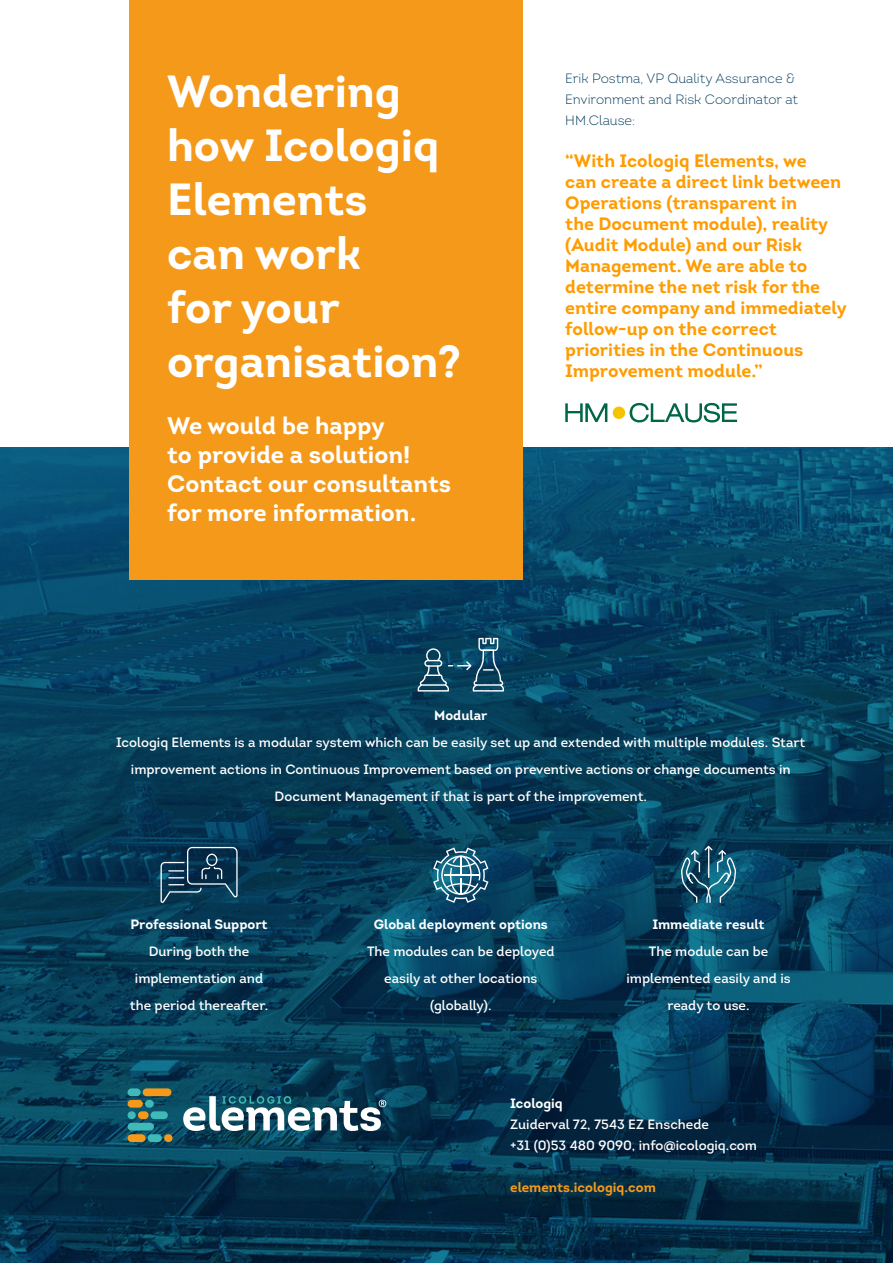
<style>
.page{position:relative;width:893px;height:1263px;background:#fff}
.page>*{position:absolute;margin:0;border:0;box-sizing:border-box;transform-origin:0 0}
.t1{font:700 45px/54px "Intro";color:#fff}
.t2{font:700 24px/28.8px "Intro";color:#fff}
.t3{font:700 18px/21px "Intro";color:#ff9c00}
.t4{font:13.5px/27px "Intro";color:#fff;text-align:center}
.t5{font:700 13.5px "Intro";color:#fff}
.t6{font:300 13.5px/21px "Intro";color:#053d5c}
.t7{font:700 13.5px "Intro";color:#f5991a}
</style>
<div class="page">
<img style="left:0;top:447px;width:893px;height:816px">
<div style="left:129px;top:0;width:394px;height:579px;background:#f5991a"></div>
<div style="left:128px;top:1134px;width:18px;height:8px;background:#f5991a;border-radius:4px"></div>
<div style="left:148px;top:1134px;width:14px;height:8px;background:#40b9b9;border-radius:4px"></div>
<div style="left:164px;top:1134px;width:9px;height:8px;background:#f5991a;border-radius:4px"></div>
<div style="left:128px;top:1100px;width:15px;height:8px;background:#f5991a;border-radius:4px"></div>
<div style="left:145px;top:1100px;width:9px;height:8px;background:#40b9b9;border-radius:4px"></div>
<div style="left:128px;top:1088px;width:13px;height:8px;background:#40b9b9;border-radius:4px"></div>
<div style="left:143px;top:1088px;width:28px;height:8px;background:#f5991a;border-radius:4px"></div>
<div style="left:128px;top:1123px;width:26px;height:7px;background:#40b9b9;border-radius:4px"></div>
<div style="left:128px;top:1111px;width:8px;height:8px;background:#40b9b9;border-radius:4px"></div>
<div style="left:138px;top:1111px;width:11px;height:8px;background:#f5991a;border-radius:4px"></div>
<div style="left:151px;top:1111px;width:17px;height:8px;background:#40b9b9;border-radius:4px"></div>
<svg style="left:183px;top:1096px;width:203px;height:36px"></svg>
<svg style="left:565px;top:403px;width:42px;height:19px"></svg>
<svg style="left:630px;top:403px;width:107px;height:19px"></svg>
<div style="left:613px;top:407px;width:12px;height:12px;background:#f4c400;border-radius:50%"></div>
<svg style="left:417px;top:638px;width:87px;height:53px;background:#265a73"></svg>
<svg style="left:161px;top:847px;width:77px;height:56px;background:#224a63"></svg>
<svg style="left:433px;top:847px;width:55px;height:56px;background:#457a91"></svg>
<svg style="left:681px;top:846px;width:55px;height:57px;background:#2d677f"></svg>
<h1 class="t1" style="left:167px;top:64px;width:296px">Wondering how Icologiq<br>Elements<br>can work<br>for your organisation?</h1>
<h2 class="t2" style="left:167px;top:411px;width:286px">We would be happy<br>to provide a solution!<br>Contact our consultants for more information.</h2>
<p class="t6" style="left:565px;top:68px;width:234px">Erik Postma, VP Quality Assurance &amp;<br>Environment and Risk Coordinator at<br>HM.Clause:</p>
<p class="t3" style="left:565px;top:150px;width:283px">“With Icologiq Elements, we<br>can create a direct link between<br>Operations (transparent in<br>the Document module), reality (Audit Module) and our Risk<br>Management. We are able to determine the net risk for the entire company and immediately follow-up on the correct priorities in the Continuous<br>Improvement module.”</p>
<p class="t5" style="left:434px;top:707px;width:55px">Modular</p>
<p class="t4" style="left:116px;top:729px;width:691px">Icologiq Elements is a modular system which can be easily set up and extended with multiple modules. Start improvement actions in Continuous Improvement based on preventive actions or change documents in<br>Document Management if that is part of the improvement.</p>
<p class="t5" style="left:130px;top:916px;width:139px">Professional Support</p>
<p class="t4" style="left:130px;top:938px;width:140px">During both the implementation and the period thereafter.</p>
<p class="t5" style="left:374px;top:916px;width:176px">Global deployment options</p>
<p class="t4" style="left:367px;top:938px;width:189px">The modules can be deployed easily at other locations (globally).</p>
<p class="t5" style="left:652px;top:916px;width:114px">Immediate result</p>
<p class="t4" style="left:626px;top:938px;width:166px">The module can be implemented easily and is ready to use.</p>
<p class="t5" style="left:510px;top:1094px;width:54px">Icologiq</p>
<p class="t4" style="left:510px;top:1113px;width:248px;line-height:21px;text-align:left">Zuiderval 72, 7543 EZ Enschede<br>+31 (0)53 480 9090, info@icologiq.com</p>
<p class="t7" style="left:510px;top:1178px;width:147px">elements.icologiq.com</p>
</div>
